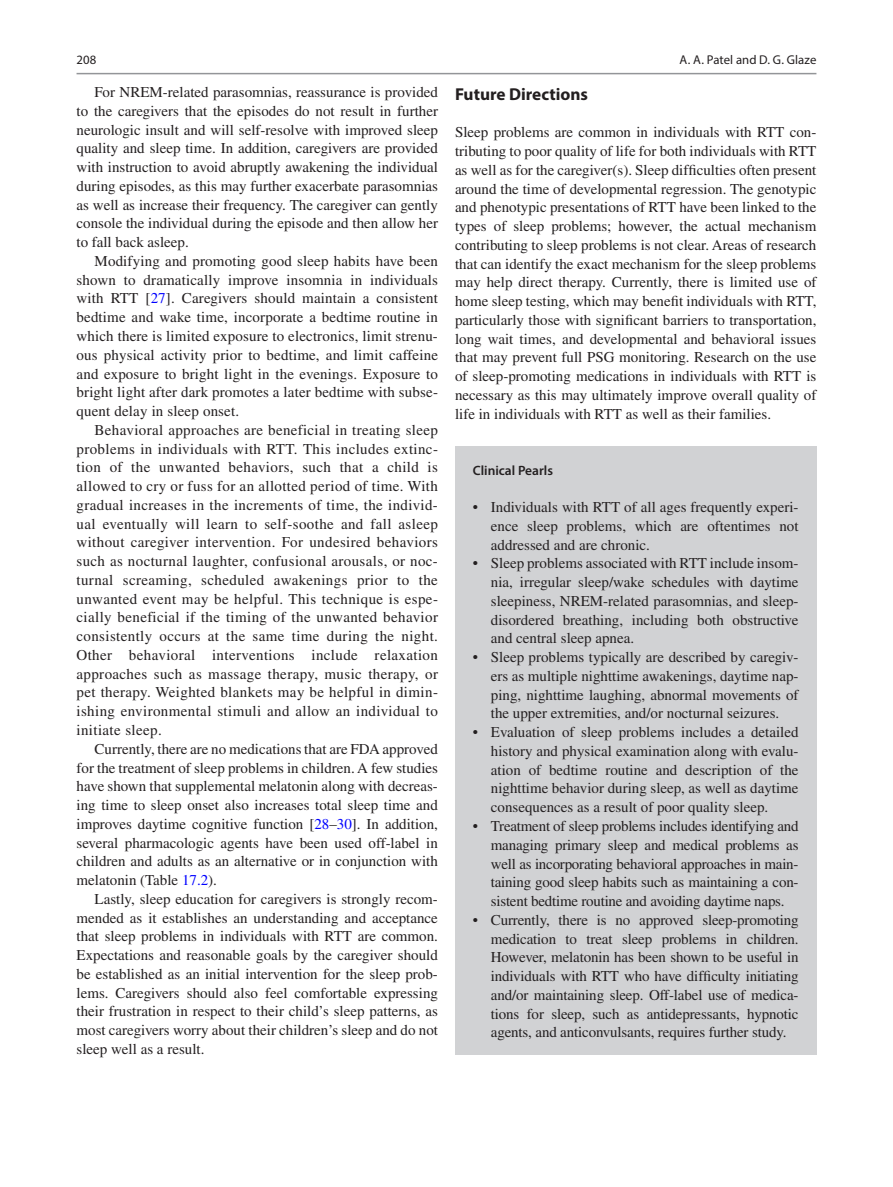
<style>
.page{position:relative;width:893px;height:1187px;background:#fff}
.page>*{position:absolute;margin:0;border:0;box-sizing:border-box;transform-origin:0 0}
.t1{font:700 17.25px "Hpsnxh Myriad Pro";color:#231f20}
.t2{font:15px/18.8px "Bqpdlf Times LT Std";color:#231f20;text-align:justify}
.t3{font:600 13.5px "Xbyfvb Myriad Pro";color:#231f20}
.t4{font:12.75px "Yrdnsq Myriad Pro";letter-spacing:.005em;color:#231f20}
.t5{font:12.75px "Btdhwp Myriad Pro";color:#231f20}
.s1{color:#00f}
</style>
<div class="page">
<div style="left:455px;top:446px;width:361px;height:609px;background:#d1d2d4"></div>
<hr style="left:77px;top:73px;width:739px;height:1px;background:#939598">
<p class="t5" style="left:77px;top:52px;width:21px">208</p>
<p class="t2" style="left:77px;top:83px;width:363px;text-indent:18px">For NREM-related parasomnias, reassurance is provided to the caregivers that the episodes do not result in further neurologic insult and will self-resolve with improved sleep quality and sleep time. In addition, caregivers are provided with instruction to avoid abruptly awakening the individual during episodes, as this may further exacerbate parasomnias as well as increase their frequency. The caregiver can gently console the individual during the episode and then allow her to fall back asleep.</p>
<p class="t2" style="left:77px;top:251px;width:363px;text-indent:18px">Modifying and promoting good sleep habits have been shown to dramatically improve insomnia in individuals with RTT [<span class="s1">27</span>]. Caregivers should maintain a consistent bedtime and wake time, incorporate a bedtime routine in which there is limited exposure to electronics, limit strenu&shy;ous physical activity prior to bedtime, and limit caffeine and exposure to bright light in the evenings. Exposure to bright light after dark promotes a later bedtime with subse&shy;quent delay in sleep onset.</p>
<p class="t2" style="left:77px;top:420px;width:363px;text-indent:18px">Behavioral approaches are beneficial in treating sleep problems in individuals with RTT. This includes extinc&shy;tion of the unwanted behaviors, such that a child is allowed to cry or fuss for an allotted period of time. With gradual increases in the increments of time, the individ&shy;ual eventually will learn to self-soothe and fall asleep without caregiver intervention. For undesired behaviors such as nocturnal laughter, confusional arousals, or noc&shy;turnal screaming, scheduled awakenings prior to the unwanted event may be helpful. This technique is espe&shy;cially beneficial if the timing of the unwanted behavior consistently occurs at the same time during the night.<br>Other behavioral interventions include relaxation approaches such as massage therapy, music therapy, or pet therapy. Weighted blankets may be helpful in dimin&shy;ishing environmental stimuli and allow an individual to initiate sleep.</p>
<p class="t2" style="left:77px;top:739px;width:363px;text-indent:18px">Currently, there are no medications that are FDA approved for the treatment of sleep problems in children. A few studies have shown that supplemental melatonin along with decreas&shy;ing time to sleep onset also increases total sleep time and improves daytime cognitive function [<span class="s1">28</span>–<span class="s1">30</span>]. In addition, several pharmacologic agents have been used off-label in children and adults as an alternative or in conjunction with melatonin (Table <span class="s1">17.2</span>).</p>
<p class="t2" style="left:77px;top:889px;width:363px;text-indent:18px">Lastly, sleep education for caregivers is strongly recom&shy;mended as it establishes an understanding and acceptance that sleep problems in individuals with RTT are common.<br>Expectations and reasonable goals by the caregiver should be established as an initial intervention for the sleep prob&shy;lems. Caregivers should also feel comfortable expressing their frustration in respect to their child’s sleep patterns, as most caregivers worry about their children’s sleep and do not sleep well as a result.</p>
<p class="t4" style="left:680px;top:52px;width:138px">A. A. Patel and D. G. Glaze</p>
<p class="t1" style="left:455px;top:83px;width:135px">Future Directions</p>
<p class="t2" style="left:455px;top:123px;width:363px">Sleep problems are common in individuals with RTT con&shy;tributing to poor quality of life for both individuals with RTT as well as for the caregiver(s). Sleep difficulties often present around the time of developmental regression. The genotypic and phenotypic presentations of RTT have been linked to the types of sleep problems; however, the actual mechanism contributing to sleep problems is not clear. Areas of research that can identify the exact mechanism for the sleep problems may help direct therapy. Currently, there is limited use of home sleep testing, which may benefit individuals with RTT, particularly those with significant barriers to transportation, long wait times, and developmental and behavioral issues that may prevent full PSG monitoring. Research on the use of sleep-promoting medications in individuals with RTT is necessary as this may ultimately improve overall quality of life in individuals with RTT as well as their families.</p>
<p class="t3" style="left:473px;top:461px;width:82px">Clinical Pearls</p>
<p class="t2" style="left:491px;top:497px;width:309px;text-indent:-18px">• Individuals with RTT of all ages frequently experi&shy;ence sleep problems, which are oftentimes not addressed and are chronic.</p>
<p class="t2" style="left:491px;top:554px;width:309px;text-indent:-18px">• Sleep problems associated with RTT include insom&shy;nia, irregular sleep/wake schedules with daytime sleepiness, NREM-related parasomnias, and sleep&shy;disordered breathing, including both obstructive and central sleep apnea.</p>
<p class="t2" style="left:491px;top:647px;width:309px;text-indent:-18px">• Sleep problems typically are described by caregiv&shy;ers as multiple nighttime awakenings, daytime nap&shy;ping, nighttime laughing, abnormal movements of the upper extremities, and/or nocturnal seizures.</p>
<p class="t2" style="left:491px;top:722px;width:309px;text-indent:-18px">• Evaluation of sleep problems includes a detailed history and physical examination along with evalu&shy;ation of bedtime routine and description of the nighttime behavior during sleep, as well as daytime consequences as a result of poor quality sleep.</p>
<p class="t2" style="left:491px;top:816px;width:309px;text-indent:-18px">• Treatment of sleep problems includes identifying and managing primary sleep and medical problems as well as incorporating behavioral approaches in main&shy;taining good sleep habits such as maintaining a con&shy;sistent bedtime routine and avoiding daytime naps.</p>
<p class="t2" style="left:491px;top:910px;width:309px;text-indent:-18px">• Currently, there is no approved sleep-promoting medication to treat sleep problems in children.<br>However, melatonin has been shown to be useful in individuals with RTT who have difficulty initiating and/or maintaining sleep. Off-label use of medica&shy;tions for sleep, such as antidepressants, hypnotic agents, and anticonvulsants, requires further study.</p>
</div>
